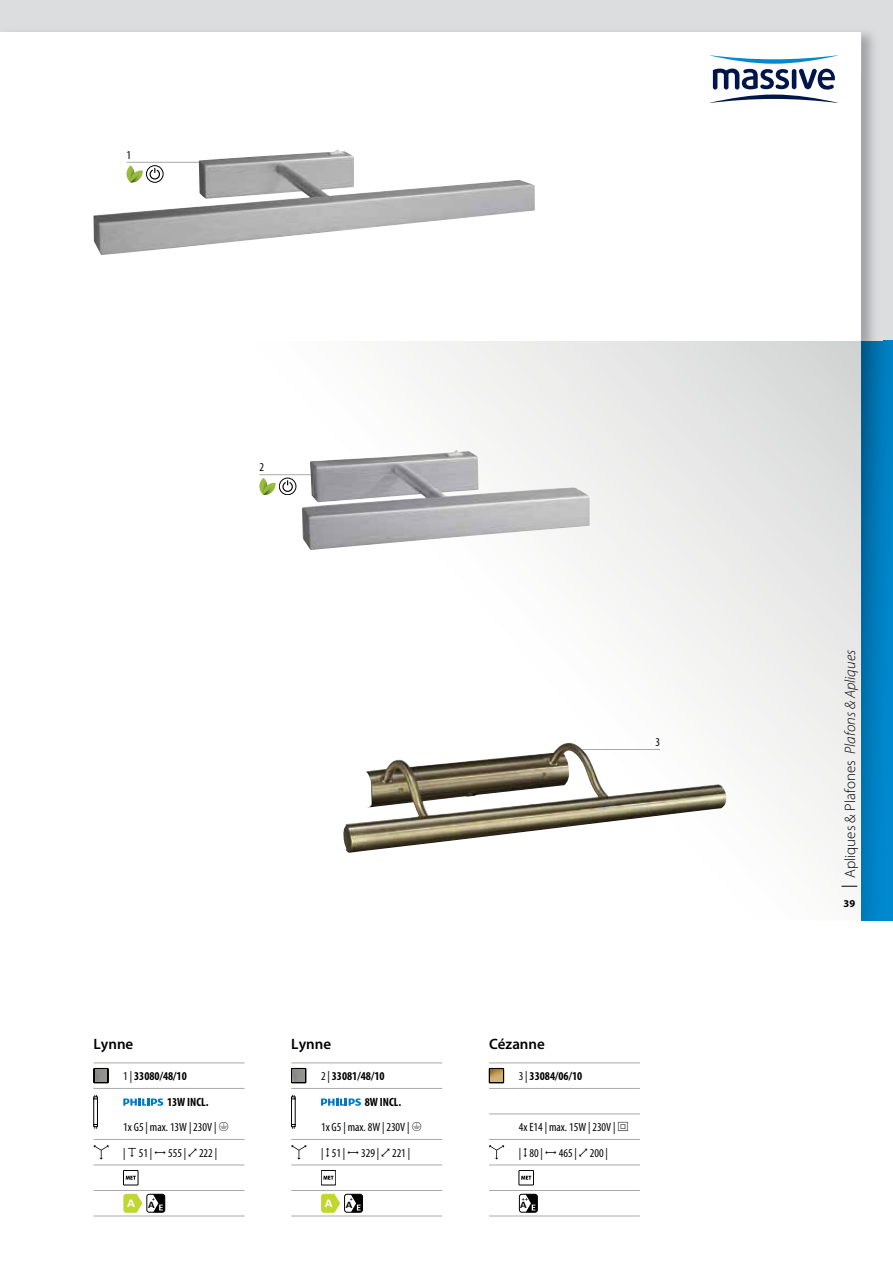
<style>
.page{position:relative;width:893px;height:1263px;background:#fff}
.page>*{position:absolute;margin:0;border:0;box-sizing:border-box;transform-origin:0 0}
.t1{font:300 15px "Myriad Pro";color:#000}
.t2{font:600 15px "Myriad Pro";color:#000}
.t3{font:condensed 12px/25.5px "Myriad Pro";color:#000}
.t4{font:700 condensed 12px "Myriad Pro";color:#000}
.t5{font:700 11.85px "Calibri";color:#fff;scale:1.09 1}
.t6{font:700 10.5px "Myriad Pro";color:#000}
.t7{font:700 10.05px "Calibri";color:#000;scale:1.09 1}
.s1{font-weight:400}
.s2{font-family:"Massive rejuvenite";font-stretch:normal;font-size:12.3px}
.s3{font-style:italic}
</style>
<div class="page">
<svg style="left:259px;top:341px;width:582px;height:493px"></svg>
<svg style="left:841px;top:340px;width:52px;height:581px;background:#58a4cb"></svg>
<div style="left:0;top:0;width:893px;height:340px;background:#dcddde"></div>
<div style="left:0;top:32px;width:861px;height:308px;background:#fff"></div>
<img style="left:861px;top:32px;width:13px;height:44px">
<svg style="left:710px;top:55px;width:128px;height:48px"></svg>
<img style="left:93px;top:150px;width:442px;height:105px">
<hr style="left:259px;top:474px;width:85px;height:1px;background:#a7a9ac">
<svg style="left:259px;top:478px;width:8px;height:17px"></svg>
<svg style="left:263px;top:478px;width:12px;height:17px"></svg>
<div style="left:279px;top:478px;width:17px;height:17px;border:1px solid #000;border-radius:50%"></div>
<svg style="left:282px;top:480px;width:11px;height:12px"></svg>
<img style="left:302px;top:450px;width:288px;height:100px">
<img style="left:343px;top:743px;width:383px;height:110px">
<hr style="left:123px;top:1063px;width:121px;height:1px;background:#a7a9ac">
<hr style="left:123px;top:1088px;width:121px;height:1px;background:#a7a9ac">
<hr style="left:123px;top:1139px;width:121px;height:1px;background:#a7a9ac">
<hr style="left:123px;top:1190px;width:121px;height:1px;background:#a7a9ac">
<svg style="left:94px;top:1165px;width:29px;height:1px"></svg>
<hr style="left:123px;top:1165px;width:121px;height:1px;background:#a7a9ac">
<hr style="left:123px;top:1216px;width:121px;height:1px;background:#a7a9ac">
<svg style="left:94px;top:1063px;width:29px;height:26px"></svg>
<div style="left:94px;top:1068px;width:14px;height:15px;border:1px solid #000"></div>
<div style="left:94px;top:1097px;width:4px;height:30px;border:1px solid #000"></div>
<svg style="left:94px;top:1124px;width:3px;height:5px"></svg>
<svg style="left:94px;top:1095px;width:3px;height:4px"></svg>
<svg style="left:123px;top:1098px;width:40px;height:8px"></svg>
<svg style="left:94px;top:1139px;width:29px;height:20px"></svg>
<div style="left:123px;top:1170px;width:15px;height:15px;border:1px solid #000"></div>
<svg style="left:126px;top:1176px;width:10px;height:4px"></svg>
<svg style="left:94px;top:1190px;width:48px;height:27px"></svg>
<div style="left:147px;top:1194px;width:18px;height:18px;border:1px solid #000;border-radius:2px"></div>
<svg style="left:152px;top:1194px;width:13px;height:18px"></svg>
<hr style="left:291px;top:1063px;width:30px;height:1px;background:#a7a9ac">
<hr style="left:321px;top:1063px;width:121px;height:1px;background:#a7a9ac">
<hr style="left:291px;top:1088px;width:30px;height:1px;background:#a7a9ac">
<hr style="left:321px;top:1088px;width:121px;height:1px;background:#a7a9ac">
<hr style="left:291px;top:1139px;width:30px;height:1px;background:#a7a9ac">
<hr style="left:321px;top:1139px;width:121px;height:1px;background:#a7a9ac">
<hr style="left:291px;top:1190px;width:30px;height:1px;background:#a7a9ac">
<hr style="left:321px;top:1190px;width:121px;height:1px;background:#a7a9ac">
<hr style="left:291px;top:1165px;width:30px;height:1px;background:#a7a9ac">
<hr style="left:321px;top:1165px;width:121px;height:1px;background:#a7a9ac">
<hr style="left:291px;top:1216px;width:30px;height:1px;background:#a7a9ac">
<hr style="left:321px;top:1216px;width:121px;height:1px;background:#a7a9ac">
<svg style="left:293px;top:1070px;width:11px;height:11px"></svg>
<div style="left:291px;top:1068px;width:15px;height:15px;border:1px solid #000"></div>
<div style="left:291px;top:1097px;width:4px;height:30px;border:1px solid #000"></div>
<svg style="left:291px;top:1124px;width:4px;height:5px"></svg>
<svg style="left:291px;top:1095px;width:4px;height:4px"></svg>
<svg style="left:321px;top:1098px;width:40px;height:8px"></svg>
<svg style="left:291px;top:1145px;width:16px;height:14px"></svg>
<div style="left:321px;top:1170px;width:15px;height:15px;border:1px solid #000"></div>
<svg style="left:323px;top:1176px;width:11px;height:4px"></svg>
<svg style="left:321px;top:1194px;width:19px;height:19px"></svg>
<div style="left:344px;top:1194px;width:19px;height:18px;border:1px solid #000;border-radius:2px"></div>
<svg style="left:350px;top:1194px;width:13px;height:18px"></svg>
<hr style="left:489px;top:1063px;width:30px;height:1px;background:#a7a9ac">
<hr style="left:519px;top:1063px;width:121px;height:1px;background:#a7a9ac">
<hr style="left:489px;top:1088px;width:30px;height:1px;background:#a7a9ac">
<hr style="left:519px;top:1088px;width:121px;height:1px;background:#a7a9ac">
<hr style="left:489px;top:1114px;width:30px;height:1px;background:#a7a9ac">
<hr style="left:519px;top:1114px;width:121px;height:1px;background:#a7a9ac">
<hr style="left:489px;top:1139px;width:30px;height:1px;background:#a7a9ac">
<hr style="left:519px;top:1139px;width:121px;height:1px;background:#a7a9ac">
<hr style="left:489px;top:1190px;width:30px;height:1px;background:#a7a9ac">
<hr style="left:519px;top:1190px;width:121px;height:1px;background:#a7a9ac">
<hr style="left:489px;top:1165px;width:30px;height:1px;background:#a7a9ac">
<hr style="left:519px;top:1165px;width:121px;height:1px;background:#a7a9ac">
<hr style="left:489px;top:1216px;width:30px;height:1px;background:#a7a9ac">
<hr style="left:519px;top:1216px;width:121px;height:1px;background:#a7a9ac">
<svg style="left:491px;top:1070px;width:11px;height:11px"></svg>
<div style="left:489px;top:1068px;width:15px;height:15px;border:1px solid #000"></div>
<svg style="left:489px;top:1145px;width:15px;height:14px"></svg>
<div style="left:519px;top:1170px;width:15px;height:15px;border:1px solid #000"></div>
<svg style="left:521px;top:1176px;width:10px;height:4px"></svg>
<div style="left:519px;top:1194px;width:18px;height:18px;border:1px solid #000;border-radius:2px"></div>
<svg style="left:522px;top:1194px;width:15px;height:18px"></svg>
<p class="t3" style="left:126px;top:142px;width:6px">1</p>
<p class="t3" style="left:259px;top:454px;width:6px">2</p>
<p class="t3" style="left:655px;top:729px;width:6px">3</p>
<p class="t2" style="left:94px;top:1035px;width:41px">Lynne</p>
<p class="t4" style="left:123px;top:1069px;width:65px"><span class="s1">1 |</span> 33080/48/10</p>
<p class="t4" style="left:167px;top:1095px;width:43px">13W INCL.</p>
<p class="t3" style="left:123px;top:1115px;width:107px">1x G5 | max. 13W | 230V | <span class="s2">E</span></p>
<p class="t3" style="left:123px;top:1140px;width:95px">| <span class="s2">O</span> 51 | <span class="s2">J</span> 555 | <span class="s2">N</span> 222 |</p>
<p class="t5" style="left:127px;top:1196px;width:9px">A</p>
<p class="t7" style="left:148px;top:1198px;width:8px">A</p>
<p class="t2" style="left:291px;top:1035px;width:41px">Lynne</p>
<p class="t4" style="left:321px;top:1069px;width:65px"><span class="s1">2 |</span> 33081/48/10</p>
<p class="t4" style="left:365px;top:1095px;width:38px">8W INCL.</p>
<p class="t3" style="left:321px;top:1115px;width:103px">1x G5 | max. 8W | 230V | <span class="s2">E</span></p>
<p class="t3" style="left:321px;top:1140px;width:91px">| <span class="s2">H</span> 51 | <span class="s2">J</span> 329 | <span class="s2">N</span> 221 |</p>
<p class="t5" style="left:325px;top:1196px;width:9px">A</p>
<p class="t7" style="left:346px;top:1198px;width:8px">A</p>
<p class="t2" style="left:489px;top:1035px;width:57px">Cézanne</p>
<p class="t4" style="left:519px;top:1069px;width:65px"><span class="s1">3 |</span> 33084/06/10</p>
<p class="t3" style="left:519px;top:1115px;width:111px">4x E14 | max. 15W | 230V | <span class="s2">F </span>| <span class="s2">H</span> 80 | <span class="s2">J</span> 465 | <span class="s2">N</span> 200 |</p>
<p class="t7" style="left:520px;top:1198px;width:8px">A</p>
<p class="t1" style="left:842px;top:878px;width:230px;rotate:-90deg">Apliques &amp; Plafones <span class="s3">Plafons &amp; Apliques</span></p>
<p class="t6" style="left:844px;top:897px;width:13px">39</p>
</div>
